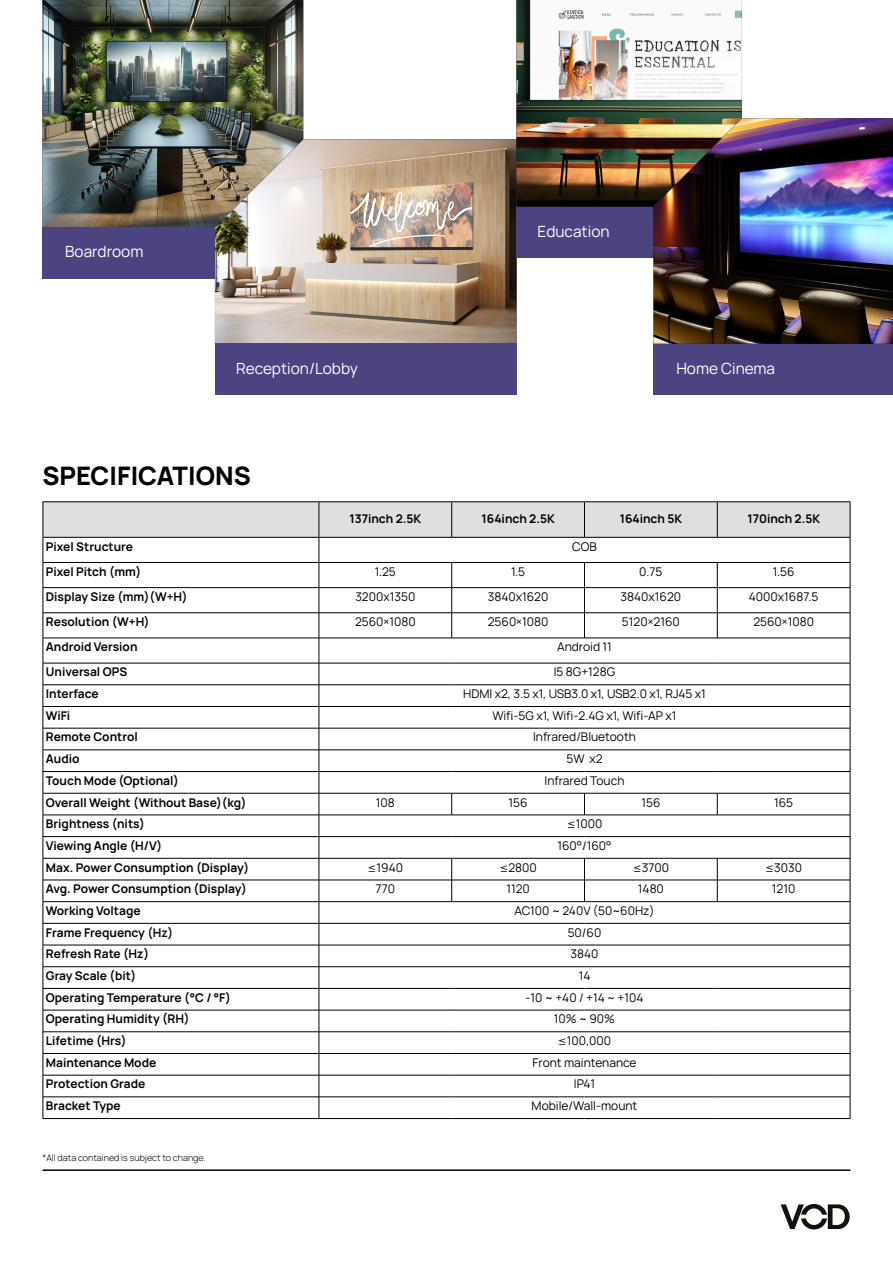
<style>
.page{position:relative;width:893px;height:1263px;background:#fff}
.page>*{position:absolute;margin:0;border:0;box-sizing:border-box;transform-origin:0 0}
.t1{font:800 25.5px "Manrope";color:#000}
.t2{font:15.45px "Manrope";color:#fff}
.t3{font:700 12px "Manrope";color:#020304}
.t4{font:12px "Manrope";color:#020304}
.t5{font:700 12px "Manrope";color:#000}
.t6{font:12px "Manrope";color:#010203}
.t7{font:12px "Manrope";color:#000}
.t8{font:300 9px "Manrope";color:#020304}
</style>
<div class="page">
<hr style="left:43px;top:1169px;width:807px;height:2px;background:#000">
<img style="left:43px;top:0;width:260px;height:228px">
<img style="left:215px;top:139px;width:301px;height:204px">
<div style="left:43px;top:228px;width:172px;height:51px;background:#4c4381"></div>
<div style="left:215px;top:343px;width:301px;height:52px;background:#4c4381"></div>
<div style="left:653px;top:343px;width:240px;height:52px;background:#4c4381"></div>
<div style="left:516px;top:207px;width:139px;height:51px;background:#4c4381"></div>
<img style="left:516px;top:0;width:226px;height:201px">
<img style="left:653px;top:118px;width:240px;height:226px">
<hr style="left:43px;top:1118px;width:276px;height:1px;background:#000">
<hr style="left:319px;top:1118px;width:133px;height:1px;background:#000">
<hr style="left:452px;top:1118px;width:132px;height:1px;background:#000">
<hr style="left:584px;top:1118px;width:133px;height:1px;background:#000">
<hr style="left:717px;top:1118px;width:133px;height:1px;background:#000">
<hr style="left:43px;top:501px;width:276px;height:1px;background:#000">
<hr style="left:319px;top:501px;width:133px;height:1px;background:#000">
<hr style="left:452px;top:501px;width:132px;height:1px;background:#000">
<hr style="left:584px;top:501px;width:133px;height:1px;background:#000">
<hr style="left:717px;top:501px;width:133px;height:1px;background:#000">
<svg style="left:43px;top:502px;width:808px;height:616px"></svg>
<hr style="left:452px;top:638px;width:133px;height:1px;background:#000">
<svg style="left:781px;top:1204px;width:69px;height:25px"></svg>
<p class="t2" style="left:65px;top:241px;width:80px">Boardroom</p>
<p class="t2" style="left:538px;top:220px;width:74px">Education</p>
<p class="t2" style="left:236px;top:357px;width:123px">Reception/Lobby</p>
<p class="t2" style="left:676px;top:357px;width:100px">Home Cinema</p>
<h1 class="t1" style="left:43px;top:458px;width:210px">SPECIFICATIONS</h1>
<p class="t5" style="left:350px;top:510px;width:73px">137inch 2.5K</p>
<p class="t5" style="left:482px;top:510px;width:75px">164inch 2.5K</p>
<p class="t5" style="left:620px;top:510px;width:64px">164inch 5K</p>
<p class="t5" style="left:747px;top:510px;width:74px">170inch 2.5K</p>
<p class="t3" style="left:46px;top:538px;width:89px">Pixel Structure</p>
<p class="t7" style="left:572px;top:538px;width:26px">COB</p>
<p class="t3" style="left:46px;top:563px;width:97px">Pixel Pitch (mm)</p>
<p class="t4" style="left:375px;top:563px;width:22px">1.25</p>
<p class="t7" style="left:511px;top:563px;width:16px">1.5</p>
<p class="t7" style="left:639px;top:563px;width:25px">0.75</p>
<p class="t7" style="left:773px;top:563px;width:23px">1.56</p>
<p class="t3" style="left:46px;top:588px;width:143px">Display Size (mm)(W+H)</p>
<p class="t4" style="left:355px;top:588px;width:62px">3200x1350</p>
<p class="t4" style="left:488px;top:588px;width:62px">3840x1620</p>
<p class="t4" style="left:621px;top:588px;width:62px">3840x1620</p>
<p class="t4" style="left:749px;top:588px;width:71px">4000x1687.5</p>
<p class="t3" style="left:46px;top:613px;width:105px">Resolution (W+H)</p>
<p class="t4" style="left:355px;top:613px;width:62px">2560×1080</p>
<p class="t4" style="left:488px;top:613px;width:62px">2560×1080</p>
<p class="t4" style="left:622px;top:613px;width:59px">5120×2160</p>
<p class="t4" style="left:753px;top:613px;width:62px">2560×1080</p>
<p class="t3" style="left:46px;top:638px;width:93px">Android Version</p>
<p class="t4" style="left:557px;top:638px;width:56px">Android 11</p>
<p class="t3" style="left:46px;top:663px;width:83px">Universal OPS</p>
<p class="t4" style="left:554px;top:663px;width:63px">I5 8G+128G</p>
<p class="t3" style="left:46px;top:685px;width:54px">Interface</p>
<p class="t4" style="left:463px;top:685px;width:244px">HDMI x2, 3.5 x1, USB3.0 x1, USB2.0 x1, RJ45 x1</p>
<p class="t3" style="left:46px;top:707px;width:26px">WiFi</p>
<p class="t4" style="left:492px;top:707px;width:186px">Wifi-5G x1, Wifi-2.4G x1, Wifi-AP x1</p>
<p class="t3" style="left:46px;top:729px;width:93px">Remote Control</p>
<p class="t4" style="left:533px;top:729px;width:104px">Infrared/Bluetooth</p>
<p class="t3" style="left:46px;top:750px;width:35px">Audio</p>
<p class="t4" style="left:566px;top:750px;width:38px">5W x2</p>
<p class="t3" style="left:46px;top:772px;width:135px">Touch Mode (Optional)</p>
<p class="t4" style="left:545px;top:772px;width:81px">Infrared Touch</p>
<p class="t3" style="left:46px;top:794px;width:202px">Overall Weight (Without Base)(kg)</p>
<p class="t4" style="left:376px;top:794px;width:20px">108</p>
<p class="t4" style="left:509px;top:794px;width:21px">156</p>
<p class="t4" style="left:641px;top:794px;width:21px">156</p>
<p class="t4" style="left:774px;top:794px;width:21px">165</p>
<p class="t3" style="left:46px;top:815px;width:101px">Brightness (nits)</p>
<p class="t4" style="left:567px;top:815px;width:37px">≤1000</p>
<p class="t3" style="left:46px;top:837px;width:118px">Viewing Angle (H/V)</p>
<p class="t4" style="left:557px;top:837px;width:56px">160°/160°</p>
<p class="t3" style="left:46px;top:859px;width:205px">Max. Power Consumption (Display)</p>
<p class="t4" style="left:368px;top:859px;width:37px">≤1940</p>
<p class="t4" style="left:499px;top:859px;width:39px">≤2800</p>
<p class="t4" style="left:633px;top:859px;width:38px">≤3700</p>
<p class="t4" style="left:765px;top:859px;width:38px">≤3030</p>
<p class="t3" style="left:46px;top:880px;width:202px">Avg. Power Consumption (Display)</p>
<p class="t4" style="left:375px;top:880px;width:21px">770</p>
<p class="t4" style="left:506px;top:880px;width:25px">1120</p>
<p class="t4" style="left:638px;top:880px;width:28px">1480</p>
<p class="t4" style="left:772px;top:880px;width:25px">1210</p>
<p class="t3" style="left:46px;top:902px;width:96px">Working Voltage</p>
<p class="t4" style="left:514px;top:902px;width:142px">AC100 ~ 240V (50~60Hz)</p>
<p class="t3" style="left:46px;top:924px;width:129px">Frame Frequency (Hz)</p>
<p class="t4" style="left:568px;top:924px;width:35px">50/60</p>
<p class="t3" style="left:46px;top:945px;width:105px">Refresh Rate (Hz)</p>
<p class="t4" style="left:570px;top:945px;width:29px">3840</p>
<p class="t3" style="left:46px;top:967px;width:92px">Gray Scale (bit)</p>
<p class="t4" style="left:579px;top:967px;width:13px">14</p>
<p class="t3" style="left:46px;top:989px;width:187px">Operating Temperature (°C / °F)</p>
<p class="t6" style="left:526px;top:989px;width:119px">-10 ~ +40 / +14 ~ +104</p>
<p class="t3" style="left:46px;top:1010px;width:145px">Operating Humidity (RH)</p>
<p class="t4" style="left:554px;top:1010px;width:63px">10% ~ 90%</p>
<p class="t3" style="left:46px;top:1032px;width:82px">Lifetime (Hrs)</p>
<p class="t4" style="left:558px;top:1032px;width:55px">≤100,000</p>
<p class="t3" style="left:46px;top:1054px;width:112px">Maintenance Mode</p>
<p class="t4" style="left:532px;top:1054px;width:106px">Front maintenance</p>
<p class="t3" style="left:46px;top:1075px;width:101px">Protection Grade</p>
<p class="t4" style="left:574px;top:1075px;width:23px">IP41</p>
<p class="t3" style="left:46px;top:1097px;width:76px">Bracket Type</p>
<p class="t4" style="left:532px;top:1097px;width:107px">Mobile/Wall-mount</p>
<p class="t8" style="left:43px;top:1151px;width:165px">*All data contained is subject to change.</p>
</div>
